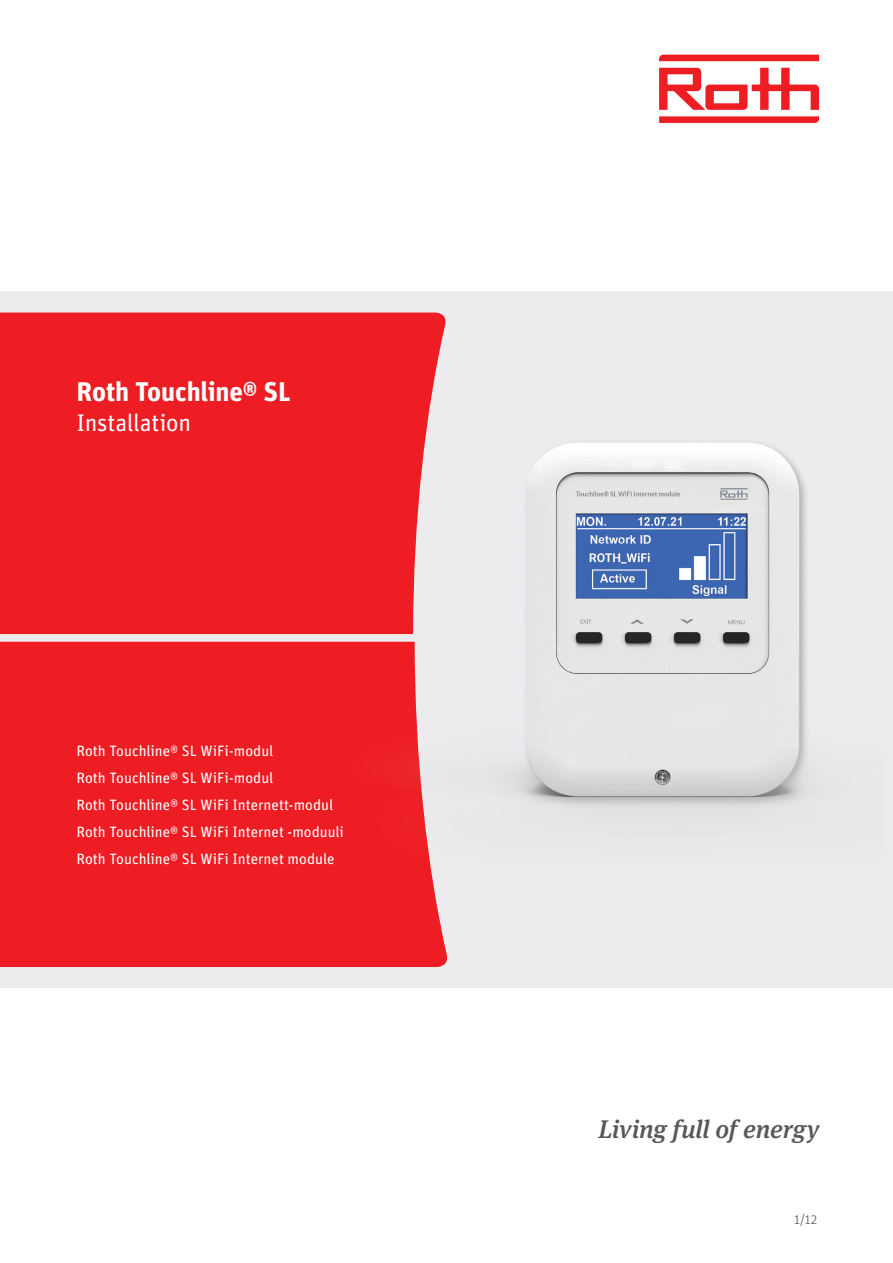
<style>
.page{position:relative;width:893px;height:1263px;background:#fff}
.page>*{position:absolute;margin:0;border:0;box-sizing:border-box;transform-origin:0 0}
.t1{font:700 27px "Unit OT";letter-spacing:-.005em;color:#fff}
.t2{font:italic 500 25.5px "Meta Serif OT";letter-spacing:-.005em;color:#57585a}
.t3{font:24px "Unit OT";letter-spacing:-.01em;color:#fff}
.t4{font:15px "Unit OT";color:#fff}
.t5{font:300 13.5px "Unit OT";color:#57585a}
.s1{font-weight:300}
</style>
<div class="page">
<svg style="left:659px;top:116px;width:160px;height:7px"></svg>
<svg style="left:659px;top:55px;width:160px;height:6px"></svg>
<svg style="left:659px;top:68px;width:160px;height:42px"></svg>
<div style="left:0;top:291px;width:893px;height:697px;background:#ececee"></div>
<div style="left:0;top:313px;width:446px;height:321px;background:#ee1d23"></div>
<div style="left:0;top:642px;width:448px;height:325px;background:#ee1d23"></div>
<img style="left:354px;top:408px;width:458px;height:462px">
<p class="t1" style="left:77px;top:374px;width:216px">Roth Touchline® SL</p>
<p class="t3" style="left:77px;top:408px;width:116px">Installation</p>
<p class="t4" style="left:77px;top:742px;width:198px">Roth Touchline<span class="s1">®</span> SL WiFi-modul</p>
<p class="t4" style="left:77px;top:769px;width:198px">Roth Touchline<span class="s1">®</span> SL WiFi-modul</p>
<p class="t4" style="left:77px;top:796px;width:258px">Roth Touchline<span class="s1">®</span> SL WiFi Internett-modul</p>
<p class="t4" style="left:77px;top:823px;width:269px">Roth Touchline<span class="s1">®</span> SL WiFi Internet -moduuli</p>
<p class="t4" style="left:77px;top:850px;width:259px">Roth Touchline<span class="s1">®</span> SL WiFi Internet module</p>
<h2 class="t2" style="left:598px;top:1113px;width:222px">Living full of energy</h2>
<p class="t5" style="left:794px;top:1211px;width:24px">1/12</p>
</div>
